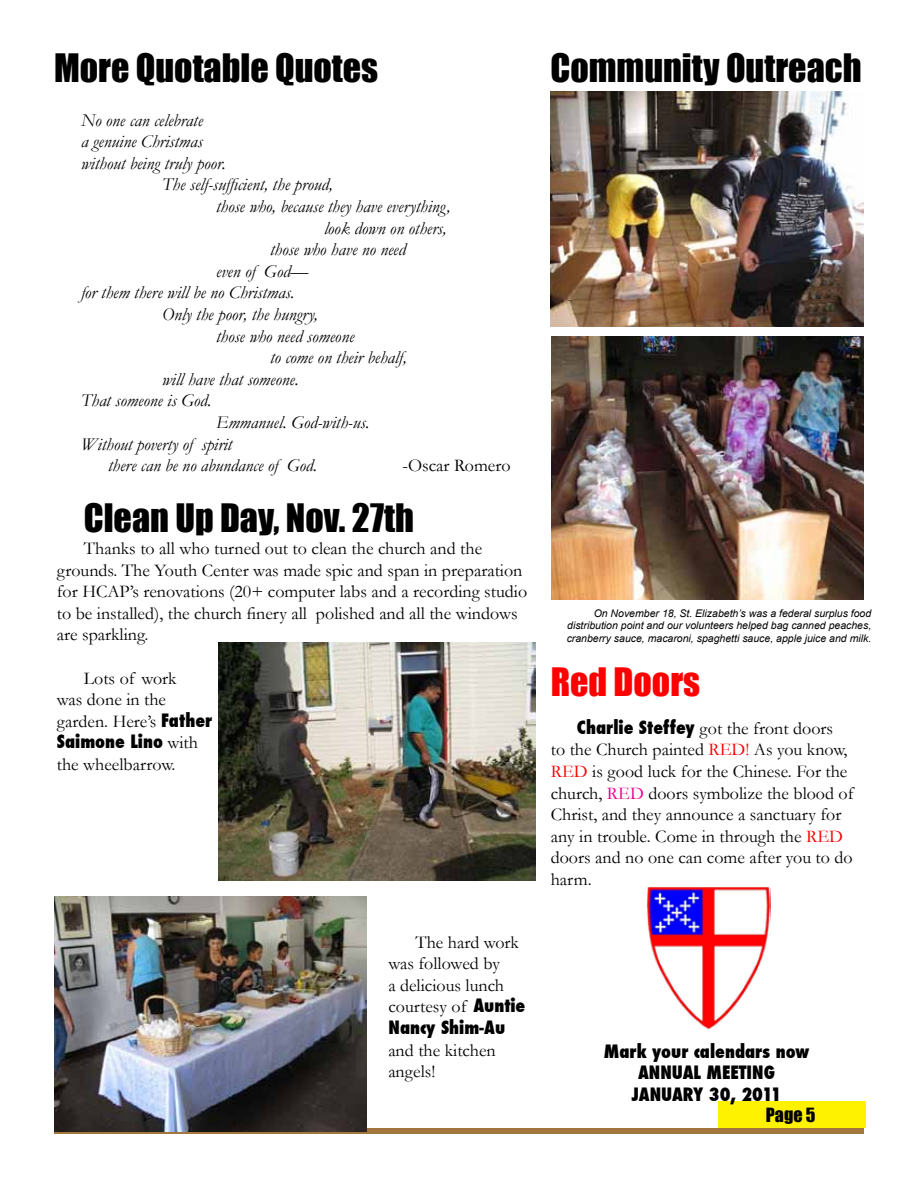
<style>
.page{position:relative;width:918px;height:1188px;background:#fff}
.page>*{position:absolute;margin:0;border:0;box-sizing:border-box;transform-origin:0 0}
.t1{font:36px "Impact";color:#000}
.t2{font:36px "Impact";color:#f00}
.t3{font:18px/21.6px "Garamond";color:#000}
.t4{font:italic 18px "Garamond";color:#000}
.t5{font:800 condensed 18px "Futura";color:#000}
.t6{font:18px "Impact";color:#000}
.t7{font:italic 10.5px/12.6px "Arial";color:#000;text-align:justify}
.s1{font-family:"Futura";font-weight:800;font-stretch:condensed}
.s2{font-family:"Garamond";font-weight:400;font-stretch:normal}
.s3{color:#f00}
.s4{color:#ec008c}
</style>
<div class="page">
<div style="left:54px;top:1128px;width:810px;height:6px;background:#a2763d"></div>
<div style="left:718px;top:1101px;width:148px;height:27px;background:#fff200"></div>
<img style="left:551px;top:92px;width:313px;height:234px">
<img style="left:551px;top:336px;width:313px;height:264px">
<img style="left:219px;top:643px;width:317px;height:237px">
<img style="left:54px;top:897px;width:313px;height:235px">
<img style="left:646px;top:887px;width:125px;height:143px">
<h1 class="t1" style="left:54px;top:40px;width:326px">More Quotable Quotes</h1>
<p class="t4" style="left:81px;top:109px;width:124px">No one can celebrate</p>
<p class="t4" style="left:81px;top:131px;width:123px">a genuine Christmas</p>
<p class="t4" style="left:81px;top:152px;width:146px">without being truly poor.</p>
<p class="t4" style="left:162px;top:174px;width:172px">The self-sufficient, the proud,</p>
<p class="t4" style="left:216px;top:196px;width:236px">those who, because they have everything,</p>
<p class="t4" style="left:324px;top:217px;width:124px">look down on others,</p>
<p class="t4" style="left:270px;top:239px;width:137px">those who have no need</p>
<p class="t4" style="left:216px;top:260px;width:94px">even of God—</p>
<p class="t4" style="left:81px;top:282px;width:215px">for them there will be no Christmas.</p>
<p class="t4" style="left:162px;top:304px;width:157px">Only the poor, the hungry,</p>
<p class="t4" style="left:216px;top:325px;width:140px">those who need someone</p>
<p class="t4" style="left:270px;top:347px;width:138px">to come on their behalf,</p>
<p class="t4" style="left:162px;top:368px;width:138px">will have that someone.</p>
<p class="t4" style="left:81px;top:390px;width:132px">That someone is God.</p>
<p class="t4" style="left:216px;top:412px;width:155px">Emmanuel. God-with-us.</p>
<p class="t4" style="left:81px;top:433px;width:153px">Without poverty of spirit</p>
<p class="t4" style="left:108px;top:455px;width:211px">there can be no abundance of God.</p>
<p class="t3" style="left:403px;top:455px;width:110px">-Oscar Romero</p>
<h1 class="t1" style="left:84px;top:490px;width:332px">Clean Up Day, Nov. 27th</h1>
<p class="t3" style="left:57px;top:537px;width:472px;text-indent:27px">Thanks to all who turned out to clean the church and the grounds. The Youth Center was made spic and span in preparation for HCAP’s renovations (20+ computer labs and a recording studio to be installed), the church finery all polished and all the windows are sparkling.</p>
<p class="t3" style="left:57px;top:667px;width:157px;text-indent:27px">Lots of work<br>was done in the garden. Here’s <span class="s1">Father</span></p>
<p class="t5" style="left:57px;top:730px;width:143px">Saimone Lino <span class="s2">with</span></p>
<p class="t3" style="left:57px;top:753px;width:120px">the wheelbarrow.</p>
<p class="t3" style="left:388px;top:931px;width:139px;text-indent:27px">The hard work was followed by<br>a delicious lunch courtesy of <span class="s1">Auntie</span></p>
<p class="t5" style="left:388px;top:1015px;width:118px">Nancy Shim-Au</p>
<p class="t3" style="left:388px;top:1039px;width:109px">and the kitchen angels!</p>
<h1 class="t1" style="left:550px;top:40px;width:313px">Community Outreach</h1>
<p class="t7" style="left:567px;top:607px;width:306px;text-indent:27px">On November 18, St. Elizabeth’s was a federal surplus food distribution point and our volunteers helped bag canned peaches, cranberry sauce, macaroni, spaghetti sauce, apple juice and milk.</p>
<h1 class="t2" style="left:551px;top:654px;width:151px">Red Doors</h1>
<p class="t3" style="left:551px;top:717px;width:304px;text-indent:26px"><span class="s1">Charlie Steffey</span> got the front doors<br>to the Church painted <span class="s3">RED!</span> As you know, <span class="s3">RED</span> is good luck for the Chinese. For the church, <span class="s4">RED</span> doors symbolize the blood of Christ, and they announce a sanctuary for any in trouble. Come in through the <span class="s3">RED </span>doors and no one can come after you to do harm.</p>
<p class="t5" style="left:604px;top:1039px;width:207px">Mark your calendars now</p>
<p class="t5" style="left:638px;top:1060px;width:111px">Ann ual Meeting</p>
<p class="t5" style="left:632px;top:1082px;width:52px">Jan uary</p>
<p class="t5" style="left:709px;top:1082px;width:74px">30, 2011</p>
<p class="t6" style="left:766px;top:1101px;width:51px">Page 5</p>
</div>
